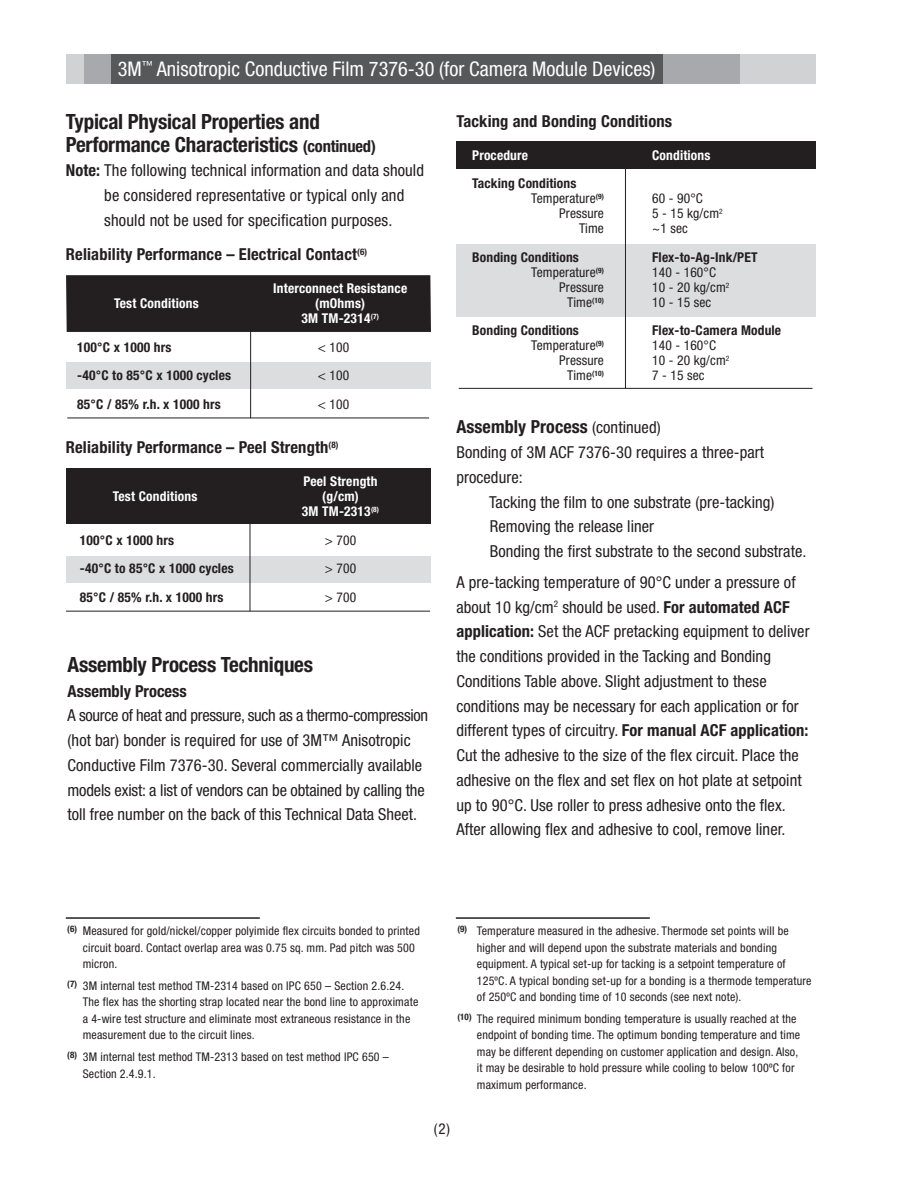
<style>
.page{position:relative;width:918px;height:1188px;background:#fff}
.page>*{position:absolute;margin:0;border:0;box-sizing:border-box;transform-origin:0 0}
.t1{font:700 condensed 21px/22.5px "Helvetica Neue LT Std";letter-spacing:-.01em;color:#231f20}
.t2{font:condensed 20.25px "Helvetica Neue LT Std";color:#fff}
.t3{font:700 condensed 18px "Helvetica Neue LT Std";letter-spacing:.005em;color:#231f20}
.t4{font:condensed 16.5px/24.8px "Helvetica Neue LT Std";letter-spacing:.005em;color:#231f20}
.t5{font:700 condensed 16.5px "Helvetica Neue LT Std";letter-spacing:.01em;color:#231f20}
.t6{font:condensed 15px "Helvetica Neue LT Std";color:#231f20}
.t7{font:700 condensed 13.5px/15px "Helvetica Neue LT Std";letter-spacing:.01em;color:#231f20}
.t8{font:condensed 13.5px "Helvetica Neue LT Std";letter-spacing:.01em;color:#231f20}
.t9{font:700 condensed 13.5px/15px "Helvetica Neue LT Std";letter-spacing:.015em;color:#fff;text-align:center}
.t10{font:condensed 12px/16.5px "Helvetica Neue LT Std";letter-spacing:.015em;color:#231f20}
.s1{font-size:16.5px}
.s2{font-weight:700}
.s3{font-weight:400}
.s4{font-weight:400;font-size:16.5px}
</style>
<div class="page">
<div style="left:66px;top:275px;width:365px;height:57px;background:#231f20"></div>
<div style="left:66px;top:363px;width:364px;height:26px;background:#dcdddf"></div>
<hr style="left:67px;top:418px;width:362px;height:1px;background:#231f20">
<hr style="left:250px;top:318px;width:1px;height:100px;background:#231f20">
<div style="left:66px;top:468px;width:364px;height:56px;background:#231f20"></div>
<div style="left:66px;top:556px;width:364px;height:26px;background:#dcdddf"></div>
<hr style="left:66px;top:611px;width:364px;height:1px;background:#231f20">
<hr style="left:250px;top:511px;width:1px;height:100px;background:#231f20">
<div style="left:457px;top:142px;width:359px;height:27px;background:#231f20"></div>
<div style="left:457px;top:244px;width:359px;height:73px;background:#dcdddf"></div>
<hr style="left:459px;top:388px;width:354px;height:1px;background:#231f20">
<hr style="left:625px;top:169px;width:1px;height:219px;background:#231f20">
<hr style="left:66px;top:917px;width:194px;height:2px;background:#231f20">
<hr style="left:456px;top:917px;width:194px;height:2px;background:#231f20">
<div style="left:738px;top:54px;width:78px;height:29px;background:#d1d2d4"></div>
<div style="left:662px;top:54px;width:77px;height:29px;background:#a8a9ad"></div>
<div style="left:66px;top:54px;width:20px;height:29px;background:#d1d2d4"></div>
<div style="left:84px;top:54px;width:28px;height:29px;background:#a8a9ad"></div>
<div style="left:111px;top:54px;width:551px;height:29px;background:#57585a"></div>
<p class="t2" style="left:118px;top:57px;width:539px">3M<sup>™</sup> Anisotropic Conductive Film 7376-30 (for Camera Module Devices)</p>
<p class="t1" style="left:66px;top:110px;width:312px">Typical Physical Properties and<br>Performance Characteristics <span class="s1">(continued)</span></p>
<p class="t4" style="left:104px;top:158px;width:321px;text-indent:-38px"><span class="s2">Note:</span> The following technical information and data should be considered representative or typical only and should not be used for specification purposes.</p>
<p class="t5" style="left:66px;top:244px;width:303px">Reliability Performance – Electrical Contact<sup>(6)</sup></p>
<p class="t9" style="left:273px;top:281px;width:136px">Interconnect Resistance</p>
<p class="t9" style="left:114px;top:296px;width:86px">Test Conditions</p>
<p class="t9" style="left:302px;top:296px;width:79px">(mOhms)<br>3M TM-2314<sup>(7)</sup></p>
<p class="t7" style="left:77px;top:339px;width:96px">100°C x 1000 hrs</p>
<p class="t8" style="left:318px;top:339px;width:33px">&lt; 100</p>
<p class="t7" style="left:77px;top:368px;width:155px">-40°C to 85°C x 1000 cycles</p>
<p class="t8" style="left:318px;top:368px;width:33px">&lt; 100</p>
<p class="t7" style="left:77px;top:396px;width:145px">85°C / 85% r.h. x 1000 hrs</p>
<p class="t8" style="left:318px;top:396px;width:33px">&lt; 100</p>
<p class="t5" style="left:66px;top:437px;width:274px">Reliability Performance – Peel Strength<sup>(8)</sup></p>
<p class="t9" style="left:303px;top:474px;width:76px">Peel Strength</p>
<p class="t9" style="left:113px;top:489px;width:86px">Test Conditions</p>
<p class="t9" style="left:302px;top:489px;width:79px">(g/cm)<br>3M TM-2313<sup>(8)</sup></p>
<p class="t7" style="left:80px;top:532px;width:96px">100°C x 1000 hrs</p>
<p class="t8" style="left:325px;top:532px;width:33px">&gt; 700</p>
<p class="t7" style="left:80px;top:561px;width:155px">-40°C to 85°C x 1000 cycles</p>
<p class="t8" style="left:325px;top:561px;width:33px">&gt; 700</p>
<p class="t7" style="left:80px;top:589px;width:145px">85°C / 85% r.h. x 1000 hrs</p>
<p class="t8" style="left:325px;top:589px;width:33px">&gt; 700</p>
<p class="t1" style="left:68px;top:653px;width:247px">Assembly Process Techniques</p>
<p class="t5" style="left:68px;top:681px;width:121px">Assembly Process</p>
<p class="t4" style="left:68px;top:703px;width:362px">A source of heat and pressure, such as a thermo-compression (hot bar) bonder is required for use of 3M™ Anisotropic Conductive Film 7376-30. Several commercially available models exist: a list of vendors can be obtained by calling the toll free number on the back of this Technical Data Sheet.</p>
<p class="t5" style="left:456px;top:111px;width:217px">Tacking and Bonding Conditions</p>
<p class="t9" style="left:472px;top:148px;width:57px">Procedure</p>
<p class="t9" style="left:652px;top:148px;width:60px">Conditions</p>
<p class="t7" style="left:531px;top:176px;width:74px;text-indent:-59px">Tacking Conditions<br><span class="s3">Temperature</span><sup>(9)</sup></p>
<p class="t8" style="left:652px;top:191px;width:52px">60 - 90°C</p>
<p class="t8" style="left:559px;top:206px;width:46px">Pressure</p>
<p class="t8" style="left:652px;top:206px;width:72px">5 - 15 kg/cm<sup>2</sup></p>
<p class="t8" style="left:579px;top:221px;width:26px">Time</p>
<p class="t8" style="left:652px;top:221px;width:37px">~1 sec</p>
<p class="t7" style="left:472px;top:250px;width:108px">Bonding Conditions</p>
<p class="t7" style="left:652px;top:250px;width:107px">Flex-to-Ag-Ink/PET</p>
<p class="t8" style="left:531px;top:264px;width:74px">Temperature<sup>(9)</sup></p>
<p class="t8" style="left:652px;top:264px;width:65px">140 - 160°C</p>
<p class="t8" style="left:559px;top:279px;width:46px">Pressure</p>
<p class="t8" style="left:652px;top:279px;width:79px">10 - 20 kg/cm<sup>2</sup></p>
<p class="t8" style="left:567px;top:294px;width:38px">Time<sup>(10)</sup></p>
<p class="t8" style="left:652px;top:294px;width:60px">10 - 15 sec</p>
<p class="t7" style="left:472px;top:323px;width:108px">Bonding Conditions</p>
<p class="t7" style="left:652px;top:323px;width:130px">Flex-to-Camera Module</p>
<p class="t8" style="left:531px;top:338px;width:74px">Temperature<sup>(9)</sup></p>
<p class="t8" style="left:652px;top:338px;width:65px">140 - 160°C</p>
<p class="t8" style="left:559px;top:353px;width:46px">Pressure</p>
<p class="t8" style="left:652px;top:353px;width:79px">10 - 20 kg/cm<sup>2</sup></p>
<p class="t8" style="left:567px;top:368px;width:38px">Time<sup>(10)</sup></p>
<p class="t8" style="left:652px;top:368px;width:54px">7 - 15 sec</p>
<p class="t3" style="left:456px;top:416px;width:206px">Assembly Process <span class="s4">(continued)</span></p>
<p class="t4" style="left:456px;top:440px;width:309px">Bonding of 3M ACF 7376-30 requires a three-part procedure:</p>
<p class="t4" style="left:489px;top:489px;width:319px">Tacking the film to one substrate (pre-tacking)<br>Removing the release liner<br>Bonding the first substrate to the second substrate.</p>
<p class="t4" style="left:456px;top:569px;width:355px">A pre-tacking temperature of 90°C under a pressure of about 10 kg/cm<sup>2</sup> should be used. <span class="s2">For automated ACF application:</span> Set the ACF pretacking equipment to deliver the conditions provided in the Tacking and Bonding Conditions Table above. Slight adjustment to these conditions may be necessary for each application or for different types of circuitry. <span class="s2">For manual ACF application:<br></span>Cut the adhesive to the size of the flex circuit. Place the adhesive on the flex and set flex on hot plate at setpoint up to 90°C. Use roller to press adhesive onto the flex.<br>After allowing flex and adhesive to cool, remove liner.</p>
<p class="t10" style="left:83px;top:922px;width:339px;text-indent:-15px"><sup>(6)</sup> Measured for gold/nickel/copper polyimide flex circuits bonded to printed circuit board. Contact overlap area was 0.75 sq. mm. Pad pitch was 500 micron.</p>
<p class="t10" style="left:83px;top:977px;width:337px;text-indent:-15px"><sup>(7)</sup> 3M internal test method TM-2314 based on IPC 650 – Section 2.6.24.<br>The flex has the shorting strap located near the bond line to approximate a 4-wire test structure and eliminate most extraneous resistance in the measurement due to the circuit lines.</p>
<p class="t10" style="left:83px;top:1048px;width:308px;text-indent:-15px"><sup>(8)</sup> 3M internal test method TM-2313 based on test method IPC 650 –<br>Section 2.4.9.1.</p>
<p class="t10" style="left:477px;top:923px;width:336px;text-indent:-19px"><sup>(9)</sup> Temperature measured in the adhesive. Thermode set points will be higher and will depend upon the substrate materials and bonding equipment. A typical set-up for tacking is a setpoint temperature of 125ºC. A typical bonding set-up for a bonding is a thermode temperature of 250ºC and bonding time of 10 seconds (see next note).</p>
<p class="t10" style="left:477px;top:1010px;width:325px;text-indent:-19px"><sup>(10)</sup> The required minimum bonding temperature is usually reached at the endpoint of bonding time. The optimum bonding temperature and time may be different depending on customer application and design. Also, it may be desirable to hold pressure while cooling to below 100ºC for maximum performance.</p>
<p class="t6" style="left:434px;top:1120px;width:18px">(2)</p>
</div>
